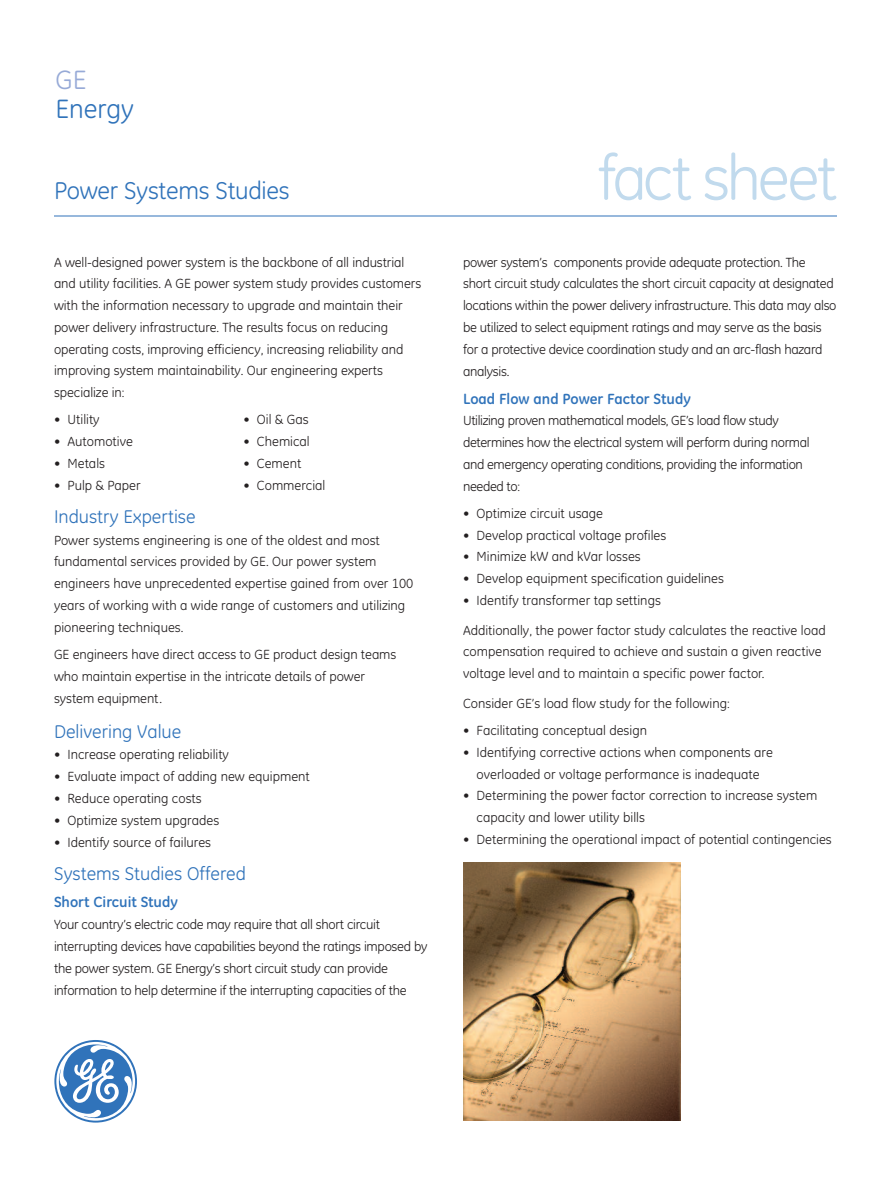
<style>
.page{position:relative;width:891px;height:1188px;background:#fff}
.page>*{position:absolute;margin:0;border:0;box-sizing:border-box;transform-origin:0 0}
.t1{font:63px "GE Inspira";letter-spacing:-.055em;color:#c1daed}
.t2{font:27px "GE Inspira";color:#3073ba}
.t3{font:27px "GE Inspira";color:#97aad7}
.t4{font:24.75px "GE Inspira";letter-spacing:-.01em;color:#3073ba}
.t5{font:18.75px "GE Inspira";color:#3073ba}
.t6{font:700 15px "GE Inspira";color:#3073ba}
.t7{font:13.5px/21.9px "GE Inspira";letter-spacing:-.005em;color:#231f20}
.t8{font:13.5px/21.8px "GE Inspira";letter-spacing:-.025em;color:#231f20}
</style>
<div class="page">
<svg style="left:54px;top:1040px;width:83px;height:83px"></svg>
<hr style="left:54px;top:216px;width:783px;height:1px;background:#3073ba">
<img style="left:463px;top:863px;width:217px;height:257px">
<h2 class="t3" style="left:56px;top:71px;width:32px">GE</h2>
<h2 class="t2" style="left:56px;top:99px;width:80px">Energy</h2>
<h3 class="t4" style="left:54px;top:182px;width:237px">Power Systems Studies</h3>
<p class="t7" style="left:54px;top:253px;width:369px">A well-designed power system is the backbone of all industrial and utility facilities. A GE power system study provides customers with the information necessary to upgrade and maintain their power delivery infrastructure. The results focus on reducing operating costs, improving efficiency, increasing reliability and improving system maintainability. Our engineering experts specialize in:</p>
<p class="t7" style="left:54px;top:410px;width:47px">• Utility</p>
<p class="t7" style="left:54px;top:432px;width:80px">• Automotive</p>
<p class="t7" style="left:54px;top:454px;width:53px">• Metals</p>
<p class="t7" style="left:54px;top:475px;width:88px">• Pulp &amp; Paper</p>
<h3 class="t5" style="left:54px;top:510px;width:143px">Industry Expertise</h3>
<p class="t7" style="left:54px;top:531px;width:361px">Power systems engineering is one of the oldest and most fundamental services provided by GE. Our power system engineers have unprecedented expertise gained from over 100 years of working with a wide range of customers and utilizing pioneering techniques.</p>
<p class="t7" style="left:54px;top:645px;width:344px">GE engineers have direct access to GE product design teams who maintain expertise in the intricate details of power system equipment.</p>
<h3 class="t5" style="left:54px;top:725px;width:129px">Delivering Value</h3>
<p class="t7" style="left:54px;top:745px;width:177px">• Increase operating reliability</p>
<p class="t7" style="left:54px;top:767px;width:257px">• Evaluate impact of adding new equipment</p>
<p class="t7" style="left:54px;top:789px;width:149px">• Reduce operating costs</p>
<p class="t7" style="left:54px;top:811px;width:167px">• Optimize system upgrades</p>
<p class="t7" style="left:54px;top:833px;width:159px">• Identify source of failures</p>
<h3 class="t5" style="left:54px;top:867px;width:193px">Systems Studies Offered</h3>
<p class="t6" style="left:54px;top:897px;width:125px">Short Circuit Study</p>
<p class="t7" style="left:54px;top:915px;width:375px">Your country’s electric code may require that all short circuit interrupting devices have capabilities beyond the ratings imposed by the power system. GE Energy’s short circuit study can provide information to help determine if the interrupting capacities of the</p>
<p class="t7" style="left:243px;top:410px;width:67px">• Oil &amp; Gas</p>
<p class="t7" style="left:243px;top:432px;width:68px">• Chemical</p>
<p class="t7" style="left:243px;top:454px;width:59px">• Cement</p>
<p class="t7" style="left:243px;top:476px;width:83px">• Commercial</p>
<h1 class="t1" style="left:598px;top:157px;width:241px">fact sheet</h1>
<p class="t7" style="left:463px;top:252px;width:375px">power system’s components provide adequate protection. The short circuit study calculates the short circuit capacity at designated locations within the power delivery infrastructure. This data may also be utilized to select equipment ratings and may serve as the basis for a protective device coordination study and an arc-flash hazard analysis.</p>
<p class="t6" style="left:463px;top:393px;width:229px">Load Flow and Power Factor Study</p>
<p class="t8" style="left:463px;top:411px;width:348px">Utilizing proven mathematical models, GE’s load flow study determines how the electrical system will perform during normal and emergency operating conditions, providing the information needed to:</p>
<p class="t7" style="left:463px;top:504px;width:142px">• Optimize circuit usage</p>
<p class="t7" style="left:463px;top:525px;width:205px">• Develop practical voltage profiles</p>
<p class="t7" style="left:463px;top:547px;width:179px">• Minimize kW and kVar losses</p>
<p class="t7" style="left:463px;top:569px;width:262px">• Develop equipment specification guidelines</p>
<p class="t7" style="left:463px;top:591px;width:199px">• Identify transformer tap settings</p>
<p class="t7" style="left:463px;top:621px;width:364px">Additionally, the power factor study calculates the reactive load compensation required to achieve and sustain a given reactive voltage level and to maintain a specific power factor.</p>
<p class="t7" style="left:463px;top:694px;width:268px">Consider GE’s load flow study for the following:</p>
<p class="t7" style="left:463px;top:721px;width:185px">• Facilitating conceptual design</p>
<p class="t7" style="left:463px;top:743px;width:311px;text-align:center">• Identifying corrective actions when components are overloaded or voltage performance is inadequate</p>
<p class="t7" style="left:477px;top:786px;width:342px;text-indent:-14px">• Determining the power factor correction to increase system capacity and lower utility bills</p>
<p class="t7" style="left:463px;top:830px;width:370px">• Determining the operational impact of potential contingencies</p>
</div>
